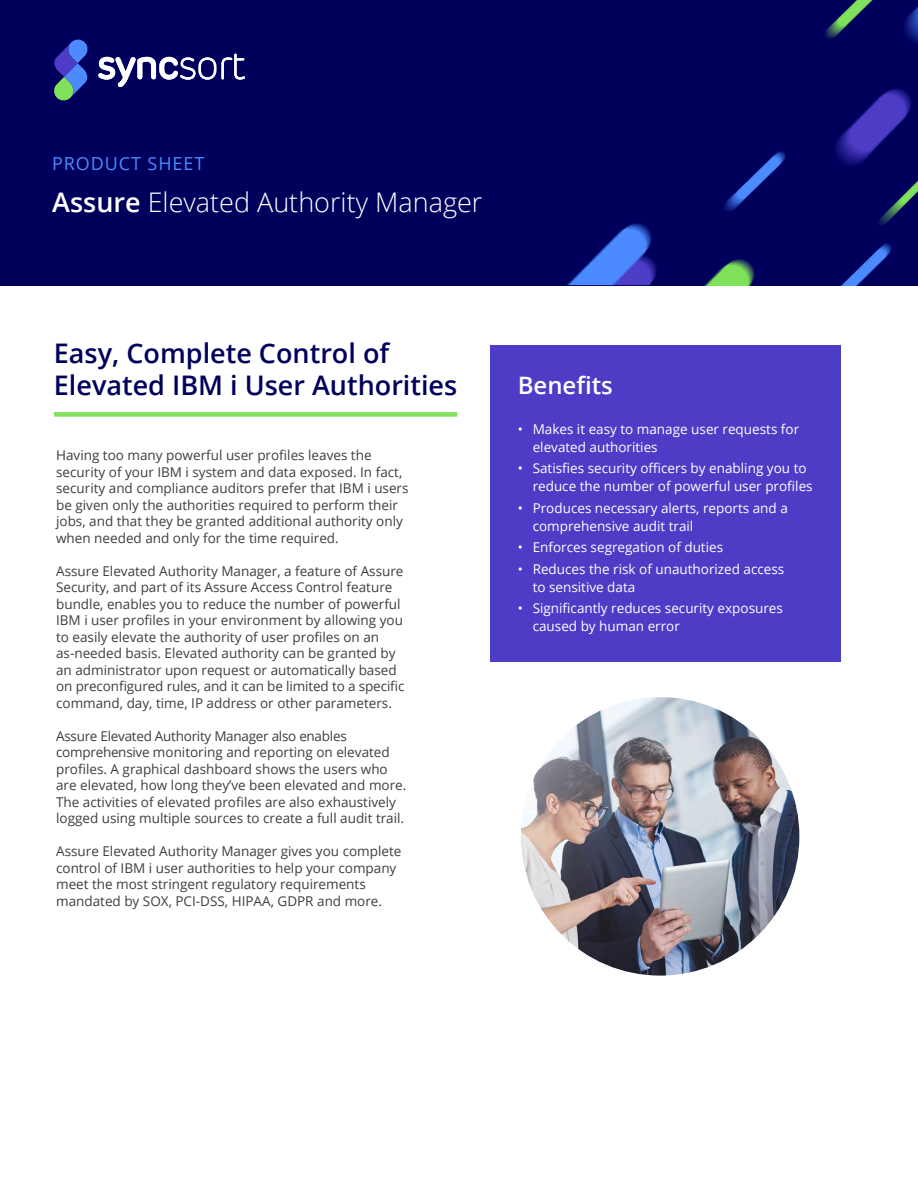
<style>
.page{position:relative;width:918px;height:1188px;background:#fff}
.page>*{position:absolute;margin:0;border:0;box-sizing:border-box;transform-origin:0 0}
.Heading_1{font:600 27px/32.4px "Open Sans";color:#00005c}
.t1{font:300 27px "Open Sans";color:#fff}
.t2{font:600 24px "Open Sans";color:#fff}
.Label_Heading_1{font:18px "Open Sans";letter-spacing:.05em;color:#4b8bff}
.Subheading_1{font:13.5px/16.5px "Open Sans";color:#3e3e3f}
.Body{font:13.5px/18px "Open Sans";color:#fff}
.s1{font-weight:600}
</style>
<div class="page">
<div style="left:0;top:0;width:918px;height:285px;background:#00005c"></div>
<img style="left:724px;top:186px;width:35px;height:26px">
<img style="left:825px;top:0;width:46px;height:39px">
<img style="left:842px;top:282px;width:8px;height:3px">
<img style="left:850px;top:203px;width:57px;height:82px">
<img style="left:742px;top:151px;width:44px;height:35px">
<img style="left:871px;top:0;width:47px;height:43px">
<img style="left:567px;top:223px;width:74px;height:62px">
<img style="left:641px;top:224px;width:114px;height:61px">
<img style="left:835px;top:88px;width:83px;height:115px">
<svg style="left:98px;top:54px;width:147px;height:33px"></svg>
<svg style="left:54px;top:40px;width:34px;height:61px"></svg>
<div style="left:54px;top:412px;width:403px;height:5px;background:#7fe25a"></div>
<img style="left:521px;top:697px;width:278px;height:279px;border-radius:139px">
<div style="left:490px;top:345px;width:351px;height:317px;background:#4d3cc6"></div>
<p class="Label_Heading_1" style="left:52px;top:151px;width:154px">PRODUCT SHEET</p>
<p class="t1" style="left:52px;top:183px;width:432px"><span class="s1">Assure</span> Elevated Authority Manager</p>
<p class="Heading_1" style="left:54px;top:336px;width:405px">Easy, Complete Control of<br>Elevated IBM i User Authorities</p>
<p class="Subheading_1" style="left:56px;top:447px;width:354px">Having too many powerful user profiles leaves the security of your IBM i system and data exposed. In fact, security and compliance auditors prefer that IBM i users be given only the authorities required to perform their jobs, and that they be granted additional authority only when needed and only for the time required.</p>
<p class="Subheading_1" style="left:56px;top:562px;width:350px">Assure Elevated Authority Manager, a feature of Assure Security, and part of its Assure Access Control feature bundle, enables you to reduce the number of powerful IBM i user profiles in your environment by allowing you to easily elevate the authority of user profiles on an as-needed basis. Elevated authority can be granted by an administrator upon request or automatically based on preconfigured rules, and it can be limited to a specific command, day, time, IP address or other parameters.</p>
<p class="Subheading_1" style="left:56px;top:727px;width:352px">Assure Elevated Authority Manager also enables comprehensive monitoring and reporting on elevated profiles. A graphical dashboard shows the users who are elevated, how long they’ve been elevated and more.<br>The activities of elevated profiles are also exhaustively logged using multiple sources to create a full audit trail.</p>
<p class="Subheading_1" style="left:56px;top:843px;width:347px">Assure Elevated Authority Manager gives you complete control of IBM i user authorities to help your company meet the most stringent regulatory requirements mandated by SOX, PCI-DSS, HIPAA, GDPR and more.</p>
<p class="t2" style="left:518px;top:369px;width:97px">Benefits</p>
<p class="Body" style="left:533px;top:419px;width:268px;text-indent:-15px">• Makes it easy to manage user requests for elevated authorities</p>
<p class="Body" style="left:533px;top:459px;width:282px;text-indent:-15px">• Satisfies security officers by enabling you to reduce the number of powerful user profiles</p>
<p class="Body" style="left:533px;top:498px;width:257px;text-indent:-15px">• Produces necessary alerts, reports and a comprehensive audit trail</p>
<p class="Body" style="left:518px;top:538px;width:207px">• Enforces segregation of duties</p>
<p class="Body" style="left:533px;top:559px;width:253px;text-indent:-15px">• Reduces the risk of unauthorized access to sensitive data</p>
<p class="Body" style="left:533px;top:599px;width:252px;text-indent:-15px">• Significantly reduces security exposures caused by human error</p>
</div>
